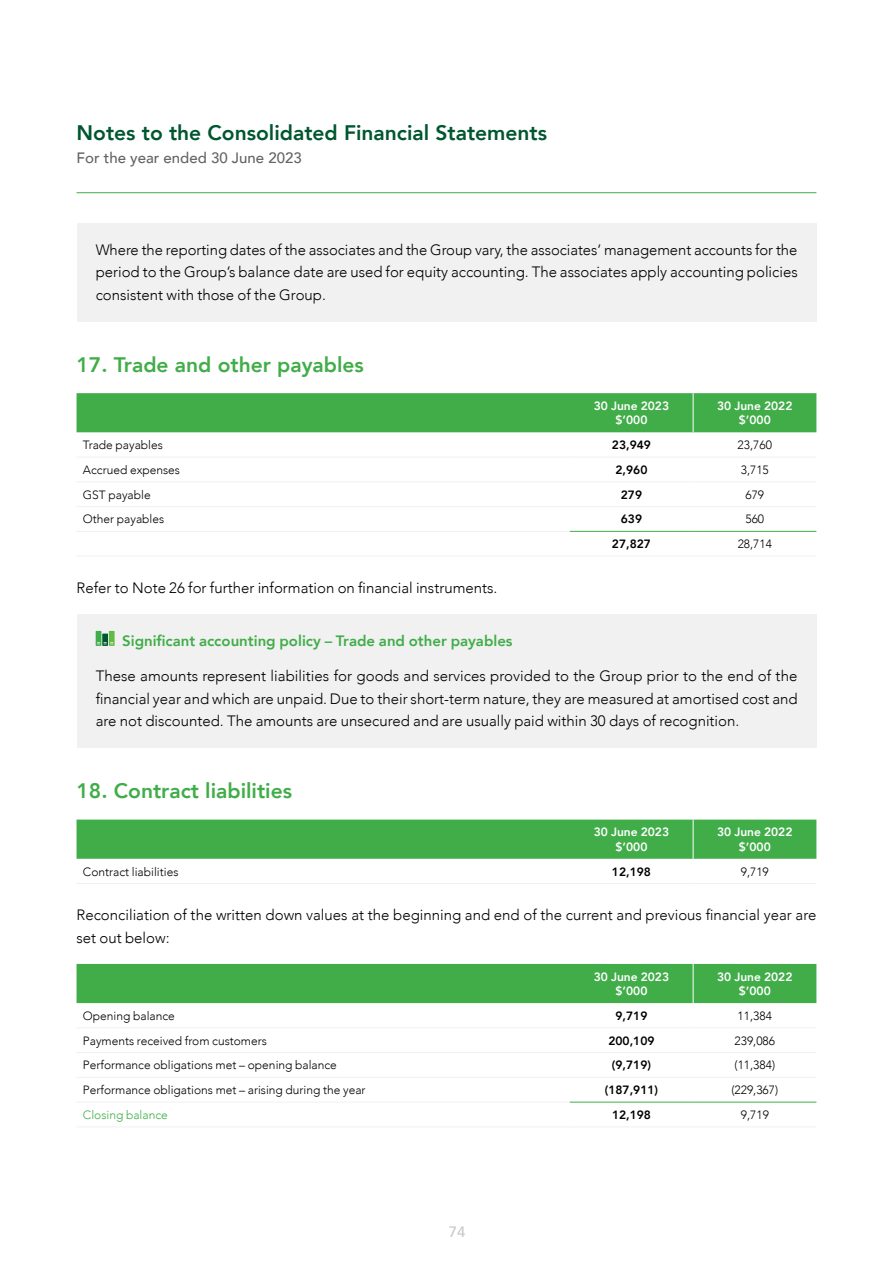
<style>
.page{position:relative;width:893px;height:1263px;background:#fff}
.page>*{position:absolute;margin:0;border:0;box-sizing:border-box;transform-origin:0 0}
.t1{font:800 21px "Avenir";color:#41ad49}
.t2{font:800 21px "Avenir";color:#00562f}
.t3{font:300 15px/22.5px "Avenir";color:#000;text-align:justify}
.t4{font:800 15px "Avenir";color:#41ad49}
.t5{font:500 15px "Avenir";color:#636466}
.t6{font:500 15px "Avenir";color:#c7c8ca}
.t7{font:300 12px "Avenir";color:#000}
.t8{font:800 12px/14.4px "Avenir";color:#fff;text-align:center}
.t9{font:800 12px "Avenir";color:#000}
.t10{font:300 12px "Avenir";color:#41ad49}
</style>
<div class="page">
<div style="left:77px;top:223px;width:739px;height:98px;background:#f1f1f2"></div>
<div style="left:77px;top:393px;width:739px;height:39px;background:#41ad49"></div>
<hr style="left:77px;top:457px;width:493px;height:1px;background:#f1f1f2">
<hr style="left:570px;top:457px;width:123px;height:1px;background:#f1f1f2">
<hr style="left:693px;top:457px;width:123px;height:1px;background:#f1f1f2">
<hr style="left:77px;top:481px;width:493px;height:1px;background:#f1f1f2">
<hr style="left:570px;top:481px;width:123px;height:1px;background:#f1f1f2">
<hr style="left:693px;top:481px;width:123px;height:1px;background:#f1f1f2">
<hr style="left:77px;top:506px;width:493px;height:1px;background:#f1f1f2">
<hr style="left:570px;top:506px;width:123px;height:1px;background:#f1f1f2">
<hr style="left:693px;top:506px;width:123px;height:1px;background:#f1f1f2">
<hr style="left:77px;top:531px;width:493px;height:1px;background:#f1f1f2">
<hr style="left:77px;top:556px;width:493px;height:1px;background:#f1f1f2">
<hr style="left:570px;top:556px;width:123px;height:1px;background:#f1f1f2">
<hr style="left:693px;top:556px;width:123px;height:1px;background:#f1f1f2">
<hr style="left:570px;top:531px;width:123px;height:1px;background:#41ad49">
<hr style="left:693px;top:531px;width:123px;height:1px;background:#41ad49">
<hr style="left:693px;top:393px;width:1px;height:39px;background:#fff">
<div style="left:77px;top:820px;width:739px;height:39px;background:#41ad49"></div>
<hr style="left:77px;top:883px;width:493px;height:1px;background:#f1f1f2">
<hr style="left:570px;top:883px;width:123px;height:1px;background:#f1f1f2">
<hr style="left:693px;top:883px;width:123px;height:1px;background:#f1f1f2">
<hr style="left:693px;top:820px;width:1px;height:39px;background:#fff">
<div style="left:77px;top:964px;width:739px;height:39px;background:#41ad49"></div>
<hr style="left:77px;top:1027px;width:493px;height:1px;background:#f1f1f2">
<hr style="left:570px;top:1027px;width:123px;height:1px;background:#f1f1f2">
<hr style="left:693px;top:1027px;width:123px;height:1px;background:#f1f1f2">
<hr style="left:77px;top:1052px;width:493px;height:1px;background:#f1f1f2">
<hr style="left:570px;top:1052px;width:123px;height:1px;background:#f1f1f2">
<hr style="left:693px;top:1052px;width:123px;height:1px;background:#f1f1f2">
<hr style="left:77px;top:1077px;width:493px;height:1px;background:#f1f1f2">
<hr style="left:570px;top:1077px;width:123px;height:1px;background:#f1f1f2">
<hr style="left:693px;top:1077px;width:123px;height:1px;background:#f1f1f2">
<hr style="left:77px;top:1102px;width:493px;height:1px;background:#f1f1f2">
<hr style="left:77px;top:1126px;width:493px;height:1px;background:#f1f1f2">
<hr style="left:570px;top:1126px;width:123px;height:1px;background:#f1f1f2">
<hr style="left:693px;top:1126px;width:123px;height:1px;background:#f1f1f2">
<hr style="left:570px;top:1102px;width:123px;height:1px;background:#41ad49">
<hr style="left:693px;top:1102px;width:123px;height:1px;background:#41ad49">
<hr style="left:693px;top:964px;width:1px;height:39px;background:#fff">
<div style="left:77px;top:614px;width:739px;height:133px;background:#f1f1f2"></div>
<svg style="left:96px;top:631px;width:19px;height:15px"></svg>
<hr style="left:77px;top:192px;width:739px;height:1px;background:#41ad49">
<h1 class="t2" style="left:77px;top:116px;width:472px">Notes to the Consolidated Financial Statements</h1>
<p class="t5" style="left:77px;top:144px;width:227px">For the year ended 30 June 2023</p>
<p class="t3" style="left:96px;top:238px;width:703px">Where the reporting dates of the associates and the Group vary, the associates’ management accounts for the period to the Group’s balance date are used for equity accounting. The associates apply accounting policies consistent with those of the Group.</p>
<h1 class="t1" style="left:77px;top:348px;width:289px">17. Trade and other payables</h1>
<p class="t8" style="left:594px;top:399px;width:77px">30 June 2023 $’000</p>
<p class="t8" style="left:717px;top:399px;width:77px">30 June 2022 $’000</p>
<p class="t7" style="left:83px;top:438px;width:82px">Trade payables</p>
<p class="t9" style="left:612px;top:436px;width:41px">23,949</p>
<p class="t7" style="left:738px;top:438px;width:36px">23,760</p>
<p class="t7" style="left:83px;top:463px;width:99px">Accrued expenses</p>
<p class="t9" style="left:615px;top:460px;width:33px">2,960</p>
<p class="t7" style="left:741px;top:463px;width:30px">3,715</p>
<p class="t7" style="left:83px;top:487px;width:69px">GST payable</p>
<p class="t9" style="left:621px;top:485px;width:23px">279</p>
<p class="t7" style="left:745px;top:487px;width:20px">679</p>
<p class="t7" style="left:83px;top:512px;width:83px">Other payables</p>
<p class="t9" style="left:621px;top:510px;width:23px">639</p>
<p class="t7" style="left:745px;top:512px;width:20px">560</p>
<p class="t9" style="left:612px;top:535px;width:41px">27,827</p>
<p class="t7" style="left:738px;top:537px;width:36px">28,714</p>
<p class="t3" style="left:77px;top:576px;width:422px">Refer to Note 26 for further information on financial instruments.</p>
<p class="t4" style="left:122px;top:629px;width:392px">Significant accounting policy – Trade and other payables</p>
<p class="t3" style="left:96px;top:665px;width:703px">These amounts represent liabilities for goods and services provided to the Group prior to the end of the financial year and which are unpaid. Due to their short-term nature, they are measured at amortised cost and are not discounted. The amounts are unsecured and are usually paid within 30 days of recognition.</p>
<h1 class="t1" style="left:77px;top:775px;width:217px">18. Contract liabilities</h1>
<p class="t8" style="left:594px;top:825px;width:77px">30 June 2023 $’000</p>
<p class="t8" style="left:717px;top:825px;width:77px">30 June 2022 $’000</p>
<p class="t7" style="left:83px;top:864px;width:97px">Contract liabilities</p>
<p class="t9" style="left:612px;top:862px;width:41px">12,198</p>
<p class="t7" style="left:741px;top:864px;width:30px">9,719</p>
<p class="t3" style="left:77px;top:904px;width:741px">Reconciliation of the written down values at the beginning and end of the current and previous financial year are set out below:</p>
<p class="t8" style="left:594px;top:969px;width:77px">30 June 2023 $’000</p>
<p class="t8" style="left:717px;top:969px;width:77px">30 June 2022 $’000</p>
<p class="t7" style="left:83px;top:1009px;width:94px">Opening balance</p>
<p class="t9" style="left:615px;top:1006px;width:33px">9,719</p>
<p class="t7" style="left:738px;top:1009px;width:36px">11,384</p>
<p class="t7" style="left:83px;top:1033px;width:186px">Payments received from customers</p>
<p class="t9" style="left:608px;top:1031px;width:48px">200,109</p>
<p class="t7" style="left:734px;top:1033px;width:42px">239,086</p>
<p class="t7" style="left:83px;top:1058px;width:256px">Performance obligations met – opening balance</p>
<p class="t9" style="left:612px;top:1056px;width:41px">(9,719)</p>
<p class="t7" style="left:734px;top:1058px;width:42px">(11,384)</p>
<p class="t7" style="left:83px;top:1083px;width:284px">Performance obligations met – arising during the year</p>
<p class="t9" style="left:605px;top:1081px;width:55px">(187,911)</p>
<p class="t7" style="left:731px;top:1083px;width:48px">(229,367)</p>
<p class="t10" style="left:83px;top:1108px;width:86px">Closing balance</p>
<p class="t9" style="left:612px;top:1105px;width:41px">12,198</p>
<p class="t7" style="left:741px;top:1108px;width:30px">9,719</p>
<p class="t6" style="left:449px;top:1219px;width:18px">74</p>
</div>
